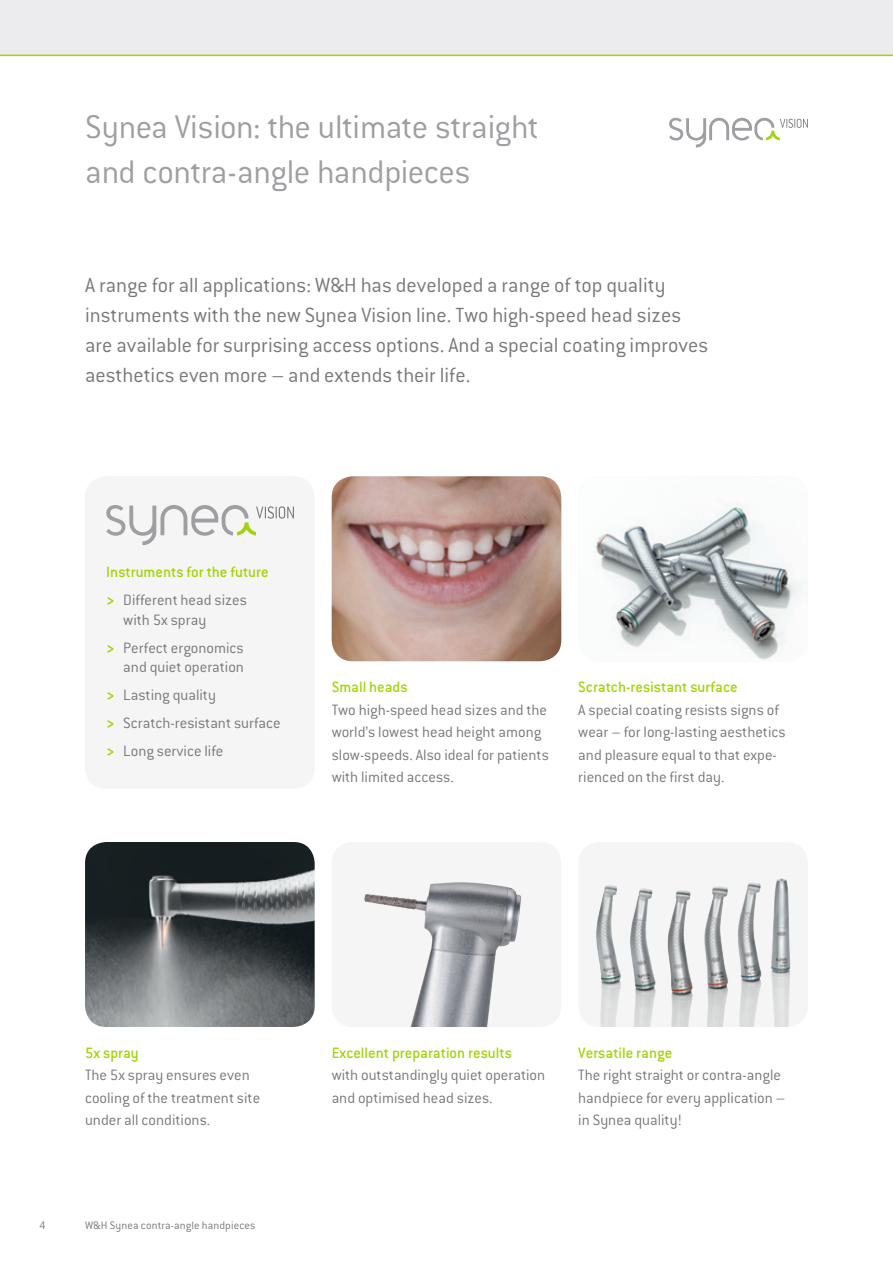
<style>
.page{position:relative;width:893px;height:1263px;background:#fff}
.page>*{position:absolute;margin:0;border:0;box-sizing:border-box;transform-origin:0 0}
.t1{font:300 36px/45px "Conduit ITC Pro";letter-spacing:-.015em;color:#9d9fa2}
.t2{font:300 22.5px/30px "Conduit ITC Pro";color:#76787b}
.t3{font:300 16.5px/22.5px "Conduit ITC Pro";color:#76787b}
.t4{font:500 16.5px/28px "Conduit ITC Pro";color:#a2d40a}
.t5{font:300 12px "Conduit ITC Pro";letter-spacing:.01em;color:#76787b}
.s1{font-weight:700}
.s2{font-weight:300;color:#76787b}
.s3{font-weight:700;color:#a2d40a}
</style>
<div class="page">
<div style="left:85px;top:476px;width:230px;height:313px;background:#f5f5f6;border-radius:21px"></div>
<div style="left:0;top:0;width:893px;height:55px;background:#ececee"></div>
<svg style="left:0;top:54px;width:893px;height:3px;background:#cce580"></svg>
<img style="left:594px;top:502px;width:208px;height:158px">
<img style="left:85px;top:842px;width:230px;height:185px">
<svg style="left:332px;top:842px;width:229px;height:185px;fill:#f5f5f6"></svg>
<img style="left:364px;top:882px;width:86px;height:22px">
<svg style="left:669px;top:118px;width:139px;height:29px"></svg>
<svg style="left:106px;top:505px;width:188px;height:40px"></svg>
<div style="left:578px;top:842px;width:230px;height:185px;background:#f5f5f6;border-radius:21px"></div>
<img style="left:596px;top:878px;width:195px;height:91px">
<img style="left:600px;top:962px;width:190px;height:65px">
<img style="left:332px;top:476px;width:229px;height:185px">
<h1 class="t1" style="left:85px;top:104px;width:455px">Synea Vision: the ultimate straight and contra-angle handpieces</h1>
<p class="t2" style="left:85px;top:270px;width:625px">A range for all applications: W&amp;H has developed a range of top quality instruments with the new Synea Vision line. Two high-speed head sizes are available for surprising access options. And a special coating improves aesthetics even more – and extends their life.</p>
<p class="t4" style="left:106px;top:558px;width:164px">Instruments for the future <span class="s1">&gt;</span> <span class="s2">Different head sizes</span></p>
<p class="t3" style="left:106px;top:606px;width:139px;line-height:28px;text-indent:17px">with 5x spray<br><span class="s3">&gt;</span> Perfect ergonomics</p>
<p class="t3" style="left:106px;top:653px;width:176px;line-height:28px;text-indent:17px">and quiet operation<br><span class="s3">&gt;</span> Lasting quality<br><span class="s3">&gt;</span> Scratch-resistant surface <span class="s3">&gt;</span> Long service life</p>
<p class="t4" style="left:332px;top:673px;width:78px">Small heads</p>
<p class="t3" style="left:332px;top:698px;width:219px">Two high-speed head sizes and the world’s lowest head height among slow-speeds. Also ideal for patients with limited access.</p>
<p class="t4" style="left:578px;top:673px;width:161px">Scratch-resistant surface</p>
<p class="t3" style="left:578px;top:698px;width:209px">A special coating resists signs of wear – for long-lasting aesthetics and pleasure equal to that expe&shy;rienced on the first day.</p>
<p class="t4" style="left:85px;top:1038px;width:55px">5x spray</p>
<p class="t3" style="left:85px;top:1064px;width:177px">The 5x spray ensures even cooling of the treatment site under all conditions.</p>
<p class="t5" style="left:39px;top:1218px;width:8px">4</p>
<p class="t5" style="left:85px;top:1218px;width:172px">W&amp;H Synea contra-angle handpieces</p>
<p class="t4" style="left:332px;top:1038px;width:182px">Excellent preparation results</p>
<p class="t3" style="left:332px;top:1064px;width:215px">with outstandingly quiet operation and optimised head sizes.</p>
<p class="t4" style="left:578px;top:1038px;width:96px">Versatile range</p>
<p class="t3" style="left:578px;top:1064px;width:208px">The right straight or contra-angle handpiece for every application – in Synea quality!</p>
</div>
